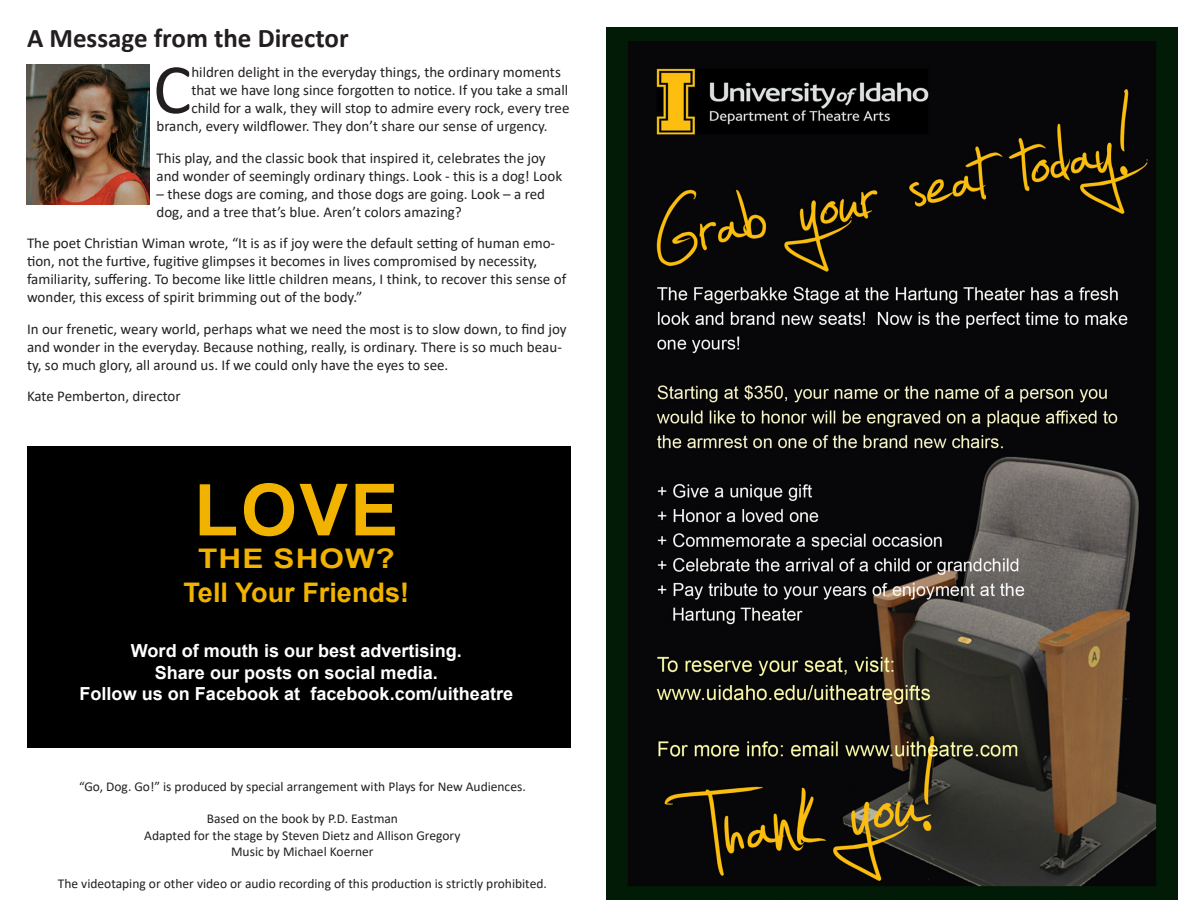
<style>
.page{position:relative;width:1188px;height:918px;background:#fff}
.page>*{position:absolute;margin:0;border:0;box-sizing:border-box;transform-origin:0 0}
.t1{font:700 72px "Arial";color:#f1b300}
.t2{font:71.7px "Calibri";color:#231f20}
.t3{font:700 27px "Calibri";color:#231f20}
.t4{font:700 27px "Arial";color:#f1b300}
.t5{font:700 27px "Arial";color:#f1b300;scale:1.17 1}
.t6{font:700 18px "Arial";color:#fff}
.t7{font:15px/18px "Calibri";color:#231f20}
.t8{font:13.5px "Calibri";color:#231f20}
</style>
<div class="page">
<img style="left:27px;top:64px;width:123px;height:141px">
<img style="left:607px;top:27px;width:570px;height:872px">
<div style="left:28px;top:446px;width:543px;height:302px;background:#000"></div>
<p class="t3" style="left:27px;top:19px;width:323px">A Message from the Director</p>
<p class="t2" style="left:153px;top:40px;width:40px">C</p>
<p class="t7" style="left:191px;top:63px;width:371px">hildren delight in the everyday things, the ordinary moments</p>
<p class="t7" style="left:191px;top:81px;width:378px">that we have long since forgotten to notice. If you take a small</p>
<p class="t7" style="left:191px;top:99px;width:380px">child for a walk, they will stop to admire every rock, every tree</p>
<p class="t7" style="left:157px;top:117px;width:393px">branch, every wildflower. They don’t share our sense of urgency.</p>
<p class="t7" style="left:157px;top:148px;width:407px">This play, and the classic book that inspired it, celebrates the joy and wonder of seemingly ordinary things. Look - this is a dog! Look</p>
<p class="t7" style="left:157px;top:184px;width:390px">– these dogs are coming, and those dogs are going. Look – a red dog, and a tree that’s blue. Aren’t colors amazing?</p>
<p class="t7" style="left:27px;top:234px;width:541px">The poet Christian Wiman wrote, “It is as if joy were the default setting of human emo&shy;tion, not the furtive, fugitive glimpses it becomes in lives compromised by necessity, familiarity, suffering. To become like little children means, I think, to recover this sense of wonder, this excess of spirit brimming out of the body.”</p>
<p class="t7" style="left:27px;top:319px;width:541px">In our frenetic, weary world, perhaps what we need the most is to slow down, to find joy and wonder in the everyday. Because nothing, really, is ordinary. There is so much beau&shy;ty, so much glory, all around us. If we could only have the eyes to see.</p>
<p class="t7" style="left:27px;top:387px;width:155px">Kate Pemberton, director</p>
<p class="t1" style="left:194px;top:459px;width:206px">LOVE</p>
<p class="t5" style="left:198px;top:539px;width:170px">THE SHOW?</p>
<p class="t4" style="left:183px;top:573px;width:227px">Tell Your Friends!</p>
<p class="t6" style="left:131px;top:638px;width:332px">Word of mouth is our best advertising.</p>
<p class="t6" style="left:155px;top:660px;width:285px">Share our posts on social media.</p>
<p class="t6" style="left:80px;top:681px;width:435px">Follow us on Facebook at facebook.com/uitheatre</p>
<p class="t8" style="left:79px;top:777px;width:448px">“Go, Dog. Go!” is produced by special arrangement with Plays for New Audiences.</p>
<p class="t8" style="left:207px;top:810px;width:193px">Based on the book by P.D. Eastman</p>
<p class="t8" style="left:144px;top:826px;width:318px">Adapted for the stage by Steven Dietz and Allison Gregory</p>
<p class="t8" style="left:231px;top:842px;width:144px">Music by Michael Koerner</p>
<p class="t8" style="left:58px;top:874px;width:491px">The videotaping or other video or audio recording of this production is strictly prohibited.</p>
</div>
